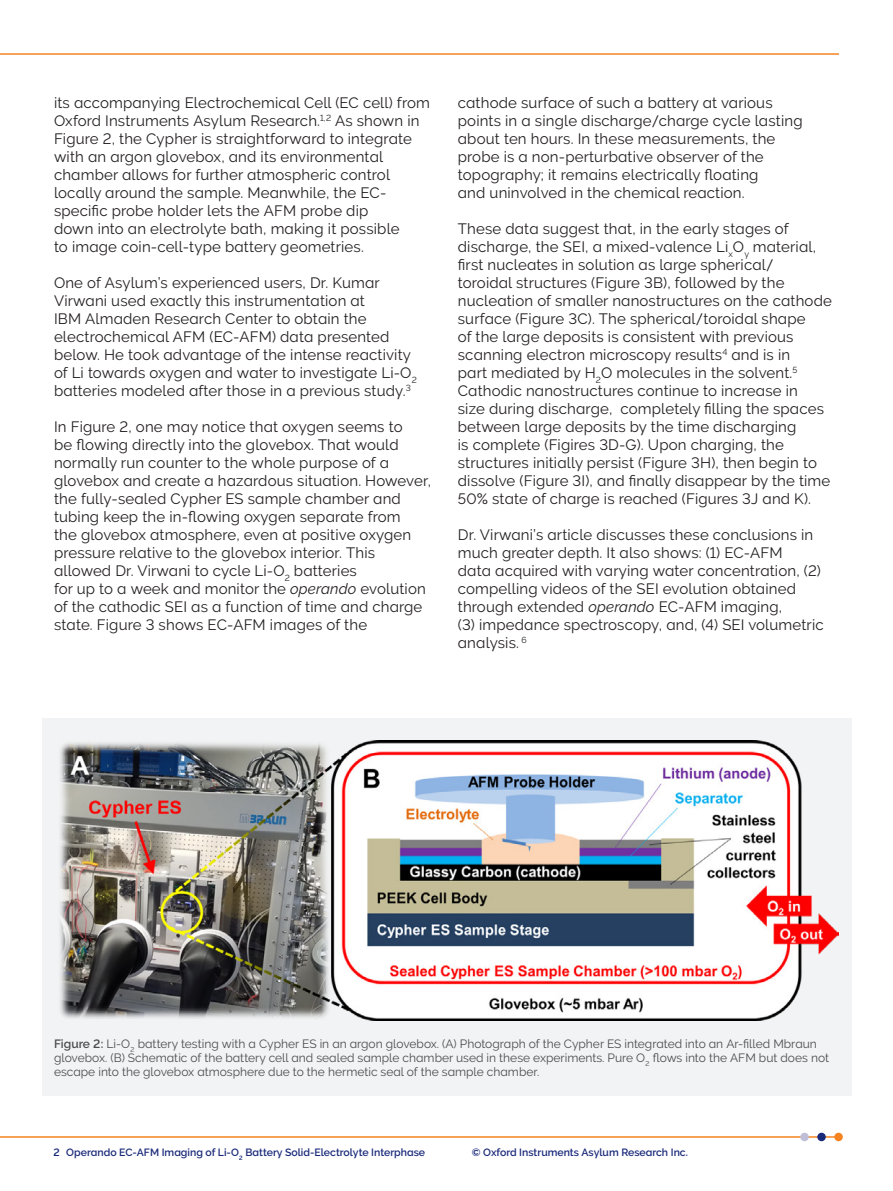
<style>
.page{position:relative;width:893px;height:1191px;background:#fff}
.page>*{position:absolute;margin:0;border:0;box-sizing:border-box;transform-origin:0 0}
.Main_Body{font:15px/18px "Oxford Raleway Regular";letter-spacing:.01em;color:#231f20}
.caption-8pt{font:12px/14.4px "Oxford Raleway Regular";color:#4b4c4d}
.t1{font:700 10.5px "Oxford Raleway Semi";color:#1a2a7a}
.s1{font-family:"Oxford Raleway Italic"}
.s2{font-family:"Oxford Raleway Semi";font-weight:700}
</style>
<div class="page">
<hr style="left:0;top:53px;width:839px;height:2px;background:#f58420">
<hr style="left:0;top:1136px;width:839px;height:1px;background:#f58420">
<svg style="left:834px;top:1132px;width:9px;height:9px"></svg>
<svg style="left:817px;top:1132px;width:9px;height:9px"></svg>
<div style="left:800px;top:1132px;width:9px;height:9px;background:#bebed9;border-radius:50%"></div>
<div style="left:43px;top:718px;width:809px;height:378px;background:#f2f3f4"></div>
<img style="left:60px;top:740px;width:778px;height:280px">
<p class="Main_Body" style="left:54px;top:94px;width:377px">its accompanying Electrochemical Cell (EC cell) from Oxford Instruments Asylum Research.<sup>1,2</sup> As shown in Figure 2, the Cypher is straightforward to integrate with an argon glovebox, and its environmental chamber allows for further atmospheric control locally around the sample. Meanwhile, the EC&shy;specific probe holder lets the AFM probe dip<br>down into an electrolyte bath, making it possible<br>to image coin-cell-type battery geometries.</p>
<p class="Main_Body" style="left:54px;top:274px;width:364px">One of Asylum’s experienced users, Dr. Kumar Virwani used exactly this instrumentation at<br>IBM Almaden Research Center to obtain the electrochemical AFM (EC-AFM) data presented below. He took advantage of the intense reactivity of Li towards oxygen and water to investigate Li-O<sub>2 </sub>batteries modeled after those in a previous study.<sup>3</sup></p>
<p class="Main_Body" style="left:54px;top:418px;width:379px">In Figure 2, one may notice that oxygen seems to<br>be flowing directly into the glovebox. That would normally run counter to the whole purpose of a glovebox and create a hazardous situation. However, the fully-sealed Cypher ES sample chamber and tubing keep the in-flowing oxygen separate from<br>the glovebox atmosphere, even at positive oxygen pressure relative to the glovebox interior. This allowed Dr. Virwani to cycle Li-O<sub>2</sub> batteries<br>for up to a week and monitor the <span class="s1">operando</span> evolution of the cathodic SEI as a function of time and charge state. Figure 3 shows EC-AFM images of the</p>
<p class="Main_Body" style="left:458px;top:94px;width:346px">cathode surface of such a battery at various points in a single discharge/charge cycle lasting about ten hours. In these measurements, the probe is a non-perturbative observer of the topography; it remains electrically floating<br>and uninvolved in the chemical reaction.</p>
<p class="Main_Body" style="left:458px;top:220px;width:375px">These data suggest that, in the early stages of discharge, the SEI, a mixed-valence Li<sub>x</sub>O<sub>y</sub> material, first nucleates in solution as large spherical/<br>toroidal structures (Figure 3B), followed by the nucleation of smaller nanostructures on the cathode surface (Figure 3C). The spherical/toroidal shape<br>of the large deposits is consistent with previous scanning electron microscopy results<sup>4</sup> and is in<br>part mediated by H<sub>2</sub>O molecules in the solvent.<sup>5<br></sup>Cathodic nanostructures continue to increase in<br>size during discharge, completely filling the spaces between large deposits by the time discharging<br>is complete (Figires 3D-G). Upon charging, the structures initially persist (Figure 3H), then begin to dissolve (Figure 3I), and finally disappear by the time 50% state of charge is reached (Figures 3J and K).</p>
<p class="Main_Body" style="left:458px;top:526px;width:367px">Dr. Virwani’s article discusses these conclusions in much greater depth. It also shows: (1) EC-AFM<br>data acquired with varying water concentration, (2) compelling videos of the SEI evolution obtained through extended <span class="s1">operando</span> EC-AFM imaging,<br>(3) impedance spectroscopy, and, (4) SEI volumetric analysis. <sup>6</sup></p>
<p class="caption-8pt" style="left:54px;top:1036px;width:777px"><span class="s2">Figure 2:</span> Li-O<sub>2</sub> battery testing with a Cypher ES in an argon glovebox. (A) Photograph of the Cypher ES integrated into an Ar-filled Mbraun glovebox. (B) Schematic of the battery cell and sealed sample chamber used in these experiments. Pure O<sub>2</sub> flows into the AFM but does not escape into the glovebox atmosphere due to the hermetic seal of the sample chamber.</p>
<p class="t1" style="left:53px;top:1146px;width:374px">2 Operando EC-AFM Imaging of Li-O<sub>2</sub> Battery Solid-Electrolyte Interphase</p>
<p class="t1" style="left:472px;top:1146px;width:218px">© Oxford Instruments Asylum Research Inc.</p>
</div>
